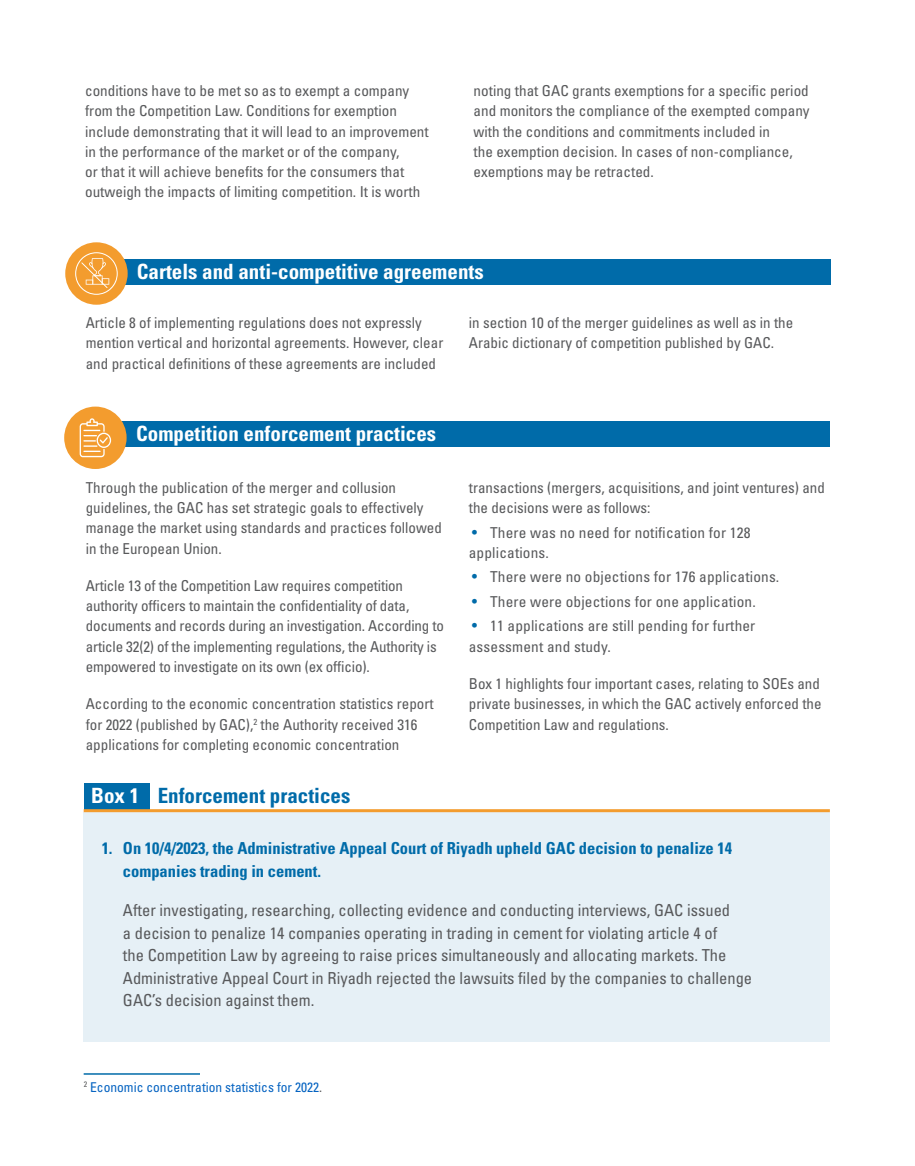
<style>
.page{position:relative;width:915px;height:1166px;background:#fff}
.page>*{position:absolute;margin:0;border:0;box-sizing:border-box;transform-origin:0 0}
.t1{font:700 condensed 21px "Univers LT Std";color:#fff}
.t2{font:700 condensed 21px "Univers LT Std";color:#006ba9}
.B-e1{font:condensed 16.5px/22.5px "Univers LT Std";color:#58595b}
.B-e1-2{font:700 condensed 16.5px/22.5px "Univers LT Std";color:#006ba9}
.B-e1-3{font:condensed 15px/20.2px "Univers LT Std";color:#58595b}
.t3{font:condensed 13.5px "Univers LT Std";color:#0563c1}
.s1{color:#fff}
.s2{font-family:"Futura";font-weight:500;font-stretch:normal;color:#006ba9}
.s3{color:#58595b}
</style>
<div class="page">
<div style="left:84px;top:782px;width:65px;height:28px;background:#006ba9"></div>
<div style="left:84px;top:812px;width:745px;height:229px;background:#e6f0f6"></div>
<hr style="left:84px;top:809px;width:745px;height:3px;background:#f39c2e">
<div style="left:86px;top:260px;width:744px;height:25px;background:#006ba9"></div>
<div style="left:65px;top:242px;width:63px;height:62px;background:#f39c2e;border-radius:50%"></div>
<svg style="left:75px;top:252px;width:43px;height:43px"></svg>
<div style="left:85px;top:421px;width:744px;height:25px;background:#006ba9"></div>
<div style="left:64px;top:406px;width:62px;height:63px;background:#f39c2e;border-radius:50%"></div>
<svg style="left:80px;top:418px;width:31px;height:39px"></svg>
<hr style="left:84px;top:1072px;width:116px;height:2px;background:#006ba9">
<p class="B-e1-3" style="left:85px;top:80px;width:345px">conditions have to be met so as to exempt a company from the Competition Law. Conditions for exemption include demonstrating that it will lead to an improvement in the performance of the market or of the company,<br>or that it will achieve benefits for the consumers that outweigh the impacts of limiting competition. It is worth</p>
<p class="B-e1-3" style="left:473px;top:80px;width:337px">noting that GAC grants exemptions for a specific period and monitors the compliance of the exempted company with the conditions and commitments included in<br>the exemption decision. In cases of non-compliance, exemptions may be retracted.</p>
<p class="t1" style="left:137px;top:259px;width:348px">Cartels and anti-competitive agreements</p>
<p class="B-e1-3" style="left:86px;top:312px;width:359px">Article 8 of implementing regulations does not expressly mention vertical and horizontal agreements. However, clear and practical definitions of these agreements are included</p>
<p class="B-e1-3" style="left:468px;top:312px;width:326px">in section 10 of the merger guidelines as well as in the<br>Arabic dictionary of competition published by GAC.</p>
<p class="t1" style="left:136px;top:420px;width:301px">Competition enforcement practices</p>
<p class="B-e1-3" style="left:86px;top:477px;width:357px">Through the publication of the merger and collusion guidelines, the GAC has set strategic goals to effectively manage the market using standards and practices followed in the European Union.</p>
<p class="B-e1-3" style="left:86px;top:575px;width:359px">Article 13 of the Competition Law requires competition authority officers to maintain the confidentiality of data, documents and records during an investigation. According to article 32(2) of the implementing regulations, the Authority is empowered to investigate on its own (ex officio).</p>
<p class="B-e1-3" style="left:86px;top:693px;width:349px">According to the economic concentration statistics report for 2022 (published by GAC),<sup>2</sup> the Authority received 316 applications for completing economic concentration</p>
<p class="t2" style="left:91px;top:782px;width:260px"><span class="s1">Box 1</span> Enforcement practices</p>
<p class="B-e1-3" style="left:468px;top:477px;width:357px">transactions (mergers, acquisitions, and joint ventures) and the decisions were as follows:</p>
<p class="B-e1-3" style="left:468px;top:521px;width:283px"><span class="s2">•</span> There was no need for notification for 128 applications.</p>
<p class="B-e1-3" style="left:468px;top:566px;width:312px"><span class="s2">•</span> There were no objections for 176 applications.</p>
<p class="B-e1-3" style="left:468px;top:591px;width:288px"><span class="s2">•</span> There were objections for one application.</p>
<p class="B-e1-3" style="left:468px;top:615px;width:288px"><span class="s2">•</span> 11 applications are still pending for further assessment and study.</p>
<p class="B-e1-3" style="left:468px;top:673px;width:354px;text-align:justify">Box 1 highlights four important cases, relating to SOEs and private businesses, in which the GAC actively enforced the Competition Law and regulations.</p>
<p class="B-e1-2" style="left:123px;top:836px;width:610px;text-indent:-21px">1. On 10/4/2023, the Administrative Appeal Court of Riyadh upheld GAC decision to penalize 14 companies trading in cement.</p>
<p class="B-e1" style="left:123px;top:898px;width:630px">After investigating, researching, collecting evidence and conducting interviews, GAC issued<br>a decision to penalize 14 companies operating in trading in cement for violating article 4 of<br>the Competition Law by agreeing to raise prices simultaneously and allocating markets. The Administrative Appeal Court in Riyadh rejected the lawsuits filed by the companies to challenge GAC’s decision against them.</p>
<p class="t3" style="left:84px;top:1077px;width:240px"><sup>2</sup> Economic concentration statistics for 2022<span class="s3">.</span></p>
</div>
